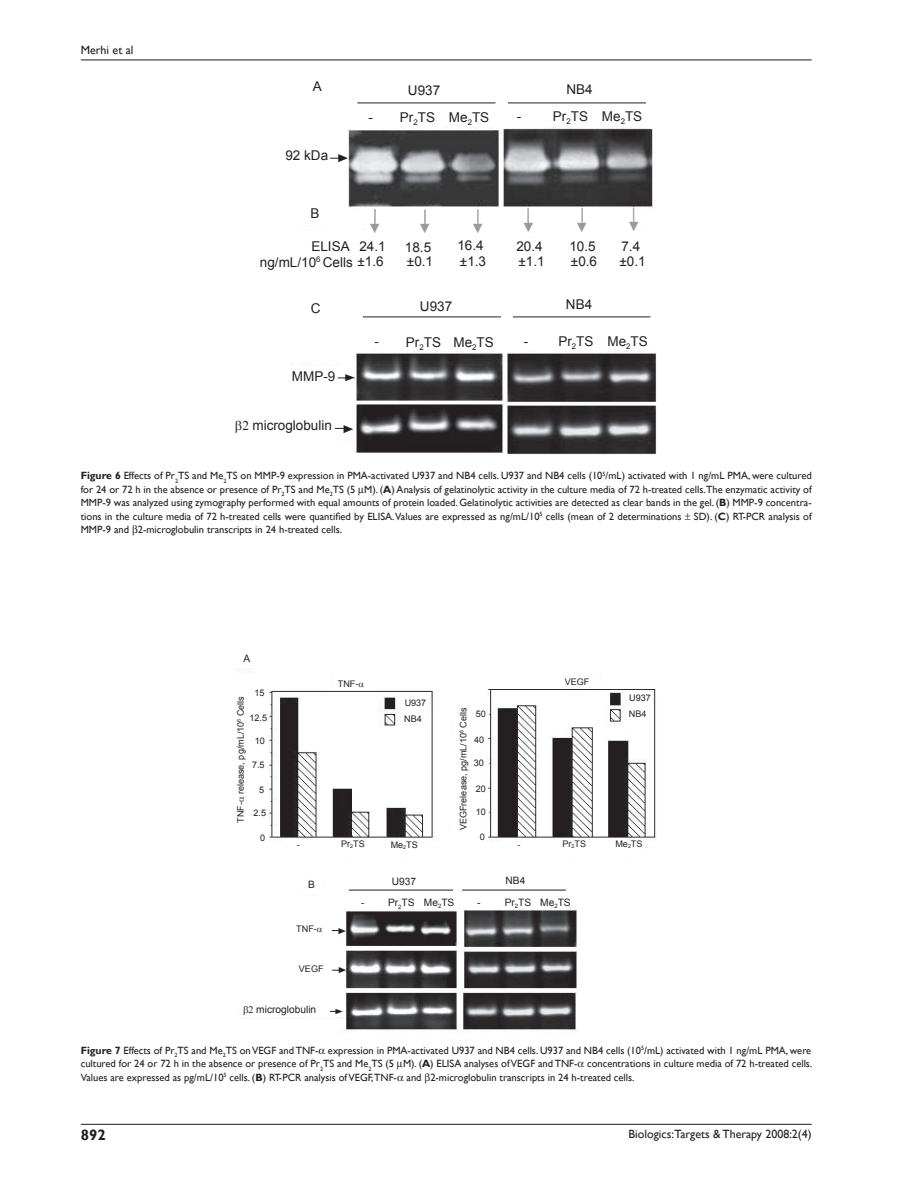
<style>
.page{position:relative;width:918px;height:1188px;background:#fff}
.page>*{position:absolute;margin:0;border:0;box-sizing:border-box;transform-origin:0 0}
.t1{font:700 15px "Gill Sans";color:#231f20}
.t2{font:13.5px/16px "Arial";color:#231f20;text-align:right}
.t3{font:13.5px "Arial";color:#989a9d}
.t4{font:12px "Gill Sans";color:#231f20}
.t5{font:11.4px "Arial";color:#231f20;scale:1.18 1}
.t6{font:10.5px/13.5px "Gill Sans";color:#231f20;text-align:justify}
.t7{font:10.2px "Arial";color:#231f20}
.t8{font:9.9px "Arial";color:#231f20;scale:1.37 1}
.t9{font:9px/15.9px "Arial";color:#231f20}
.t10{font:8.55px "Arial";color:#231f20;scale:1.18 1}
.t11{font:7.5px "Arial";color:#231f20;scale:1.37 1}
.s1{font-weight:700}
</style>
<div class="page">
<hr style="left:81px;top:1124px;width:731px;height:1px;background:#231f20">
<hr style="left:81px;top:60px;width:731px;height:1px;background:#231f20">
<img style="left:308px;top:126px;width:349px;height:329px">
<div style="left:273px;top:137px;width:74px;height:89px;background:#fff"></div>
<div style="left:368px;top:207px;width:276px;height:28px;background:#fff"></div>
<div style="left:300px;top:290px;width:359px;height:60px;background:#fff"></div>
<div style="left:234px;top:366px;width:120px;height:70px;background:#fff"></div>
<div style="left:251px;top:238px;width:402px;height:35px;background:#fff"></div>
<hr style="left:357px;top:103px;width:138px;height:1px;background:#231f20">
<hr style="left:508px;top:103px;width:138px;height:1px;background:#231f20">
<svg style="left:374px;top:209px;width:2px;height:15px"></svg>
<svg style="left:424px;top:210px;width:2px;height:14px"></svg>
<svg style="left:477px;top:209px;width:2px;height:15px"></svg>
<svg style="left:527px;top:209px;width:2px;height:14px"></svg>
<svg style="left:581px;top:208px;width:2px;height:15px"></svg>
<svg style="left:633px;top:208px;width:1px;height:15px"></svg>
<hr style="left:363px;top:317px;width:138px;height:1px;background:#231f20">
<hr style="left:513px;top:317px;width:137px;height:1px;background:#231f20">
<img style="left:239px;top:668px;width:417px;height:362px">
<div style="left:333px;top:674px;width:41px;height:16px;background:#fff"></div>
<div style="left:559px;top:671px;width:40px;height:16px;background:#fff"></div>
<div style="left:296px;top:874px;width:26px;height:20px;background:#fff"></div>
<div style="left:236px;top:682px;width:32px;height:165px;background:#fff"></div>
<div style="left:453px;top:687px;width:34px;height:163px;background:#fff"></div>
<div style="left:289px;top:839px;width:139px;height:18px;background:#fff"></div>
<div style="left:506px;top:840px;width:139px;height:17px;background:#fff"></div>
<div style="left:346px;top:873px;width:227px;height:36px;background:#fff"></div>
<div style="left:240px;top:905px;width:104px;height:112px;background:#fff"></div>
<div style="left:401px;top:696px;width:27px;height:26px;background:#fff"></div>
<div style="left:627px;top:691px;width:26px;height:29px;background:#fff"></div>
<hr style="left:349px;top:890px;width:104px;height:1px;background:#231f20">
<hr style="left:462px;top:890px;width:104px;height:1px;background:#231f20">
<p class="t4" style="left:81px;top:43px;width:54px">Merhi et al</p>
<p class="t2" style="left:313px;top:78px;width:11px">A</p>
<p class="t2" style="left:285px;top:148px;width:44px">92 kDa</p>
<p class="t5" style="left:336px;top:152px;width:13px">►</p>
<p class="t2" style="left:310px;top:206px;width:11px">B</p>
<p class="t2" style="left:408px;top:82px;width:34px">U937</p>
<p class="t2" style="left:566px;top:81px;width:28px">NB4</p>
<p class="t2" style="left:368px;top:109px;width:122px">- Pr<sub>2</sub>TS Me<sub>2</sub>TS</p>
<p class="t2" style="left:517px;top:109px;width:6px">-</p>
<p class="t2" style="left:553px;top:108px;width:91px">Pr<sub>2</sub>TS Me<sub>2</sub>TS</p>
<p class="t3" style="left:368px;top:220px;width:15px">▼</p>
<p class="t3" style="left:418px;top:221px;width:15px">▼</p>
<p class="t3" style="left:471px;top:221px;width:15px">▼</p>
<p class="t3" style="left:522px;top:220px;width:15px">▼</p>
<p class="t3" style="left:575px;top:219px;width:15px">▼</p>
<p class="t3" style="left:627px;top:219px;width:15px">▼</p>
<p class="t2" style="left:311px;top:239px;width:40px">ELISA</p>
<p class="t2" style="left:405px;top:240px;width:28px">18.5</p>
<p class="t2" style="left:457px;top:238px;width:28px">16.4</p>
<p class="t2" style="left:516px;top:238px;width:28px">20.4</p>
<p class="t2" style="left:569px;top:239px;width:28px">10.5</p>
<p class="t2" style="left:621px;top:238px;width:20px">7.4</p>
<p class="t2" style="left:260px;top:238px;width:127px">24.1<br>ng/mL/10<sup>6</sup> Cells ±1.6</p>
<p class="t2" style="left:407px;top:253px;width:28px">±0.1</p>
<p class="t2" style="left:460px;top:253px;width:28px">±1.3</p>
<p class="t2" style="left:518px;top:253px;width:28px">±1.1</p>
<p class="t2" style="left:571px;top:253px;width:28px">±0.6</p>
<p class="t2" style="left:619px;top:254px;width:28px">±0.1</p>
<p class="t2" style="left:311px;top:300px;width:11px">C</p>
<p class="t2" style="left:292px;top:368px;width:45px">MMP-9</p>
<p class="t2" style="left:252px;top:418px;width:81px">microglobulin</p>
<p class="t8" style="left:343px;top:372px;width:11px">►</p>
<p class="t5" style="left:342px;top:422px;width:13px">►</p>
<p class="t2" style="left:420px;top:299px;width:34px">U937</p>
<p class="t2" style="left:566px;top:297px;width:28px">NB4</p>
<p class="t2" style="left:406px;top:334px;width:89px">Pr<sub>2</sub>TS Me<sub>2</sub>TS</p>
<p class="t2" style="left:558px;top:333px;width:91px">Pr<sub>2</sub>TS Me<sub>2</sub>TS</p>
<p class="t2" style="left:374px;top:334px;width:6px">-</p>
<p class="t2" style="left:524px;top:334px;width:6px">-</p>
<p class="t6" style="left:81px;top:469px;width:732px"><span class="s1">Figure 6</span> Effects of Pr<sub>2</sub>TS and Me<sub>2</sub>TS on MMP-9 expression in PMA-activated U937 and NB4 cells. U937 and NB4 cells (10<sup>5</sup>/mL) activated with 1 ng/mL PMA, were cultured for 24 or 72 h in the absence or presence of Pr<sub>2</sub>TS and Me<sub>2</sub>TS (5 M). (<span class="s1">A</span>) Analysis of gelatinolytic activity in the culture media of 72 h-treated cells.The enzymatic activity of MMP-9 was analyzed using zymography performed with equal amounts of protein loaded. Gelatinolytic activities are detected as clear bands in the gel. (<span class="s1">B</span>) MMP-9 concentra&shy;tions in the culture media of 72 h-treated cells were quantified by ELISA. Values are expressed as ng/mL/10<sup>5</sup> cells (mean of 2 determinations SD). (<span class="s1">C</span>) RT-PCR analysis of MMP-9 and 2-microglobulin transcripts in 24 h-treated cells.</p>
<p class="t7" style="left:243px;top:653px;width:8px">A</p>
<p class="t9" style="left:338px;top:676px;width:22px">TNF-</p>
<p class="t9" style="left:565px;top:674px;width:26px">VEGF</p>
<p class="t9" style="left:254px;top:685px;width:12px">15</p>
<p class="t9" style="left:249px;top:709px;width:19px">12.5</p>
<p class="t9" style="left:255px;top:733px;width:12px">10</p>
<p class="t9" style="left:233px;top:823px;width:128px;rotate:-90deg">TNF- release, pg/mL/10<sup>6</sup> Cells</p>
<p class="t9" style="left:404px;top:695px;width:24px">U937<br>NB4</p>
<p class="t9" style="left:629px;top:690px;width:24px">U937<br>NB4</p>
<p class="t9" style="left:456px;top:830px;width:124px;rotate:-90deg">VEGFrelease, pg/mL/10<sup>6</sup> Cells</p>
<p class="t9" style="left:476px;top:706px;width:12px">50</p>
<p class="t9" style="left:474px;top:732px;width:12px">40</p>
<p class="t9" style="left:474px;top:754px;width:12px">30</p>
<p class="t9" style="left:476px;top:780px;width:12px">20</p>
<p class="t9" style="left:476px;top:804px;width:12px">10</p>
<p class="t9" style="left:480px;top:829px;width:7px">0</p>
<p class="t9" style="left:252px;top:757px;width:14px">7.5</p>
<p class="t9" style="left:259px;top:782px;width:7px">5</p>
<p class="t9" style="left:254px;top:805px;width:14px">2.5</p>
<p class="t9" style="left:260px;top:830px;width:7px">0</p>
<p class="t9" style="left:341px;top:836px;width:25px">Pr<sub>2</sub>TS</p>
<p class="t9" style="left:391px;top:837px;width:29px">Me<sub>2</sub>TS</p>
<p class="t9" style="left:563px;top:836px;width:25px">Pr<sub>2</sub>TS</p>
<p class="t9" style="left:615px;top:836px;width:29px">Me<sub>2</sub>TS</p>
<p class="t9" style="left:297px;top:837px;width:5px">-</p>
<p class="t9" style="left:518px;top:837px;width:5px">-</p>
<p class="t7" style="left:308px;top:879px;width:8px">B</p>
<p class="t9" style="left:296px;top:921px;width:22px">TNF-</p>
<p class="t9" style="left:299px;top:961px;width:26px">VEGF</p>
<p class="t10" style="left:337px;top:926px;width:10px">►</p>
<p class="t10" style="left:337px;top:966px;width:10px">►</p>
<p class="t7" style="left:256px;top:1004px;width:62px">microglobulin</p>
<p class="t11" style="left:334px;top:1007px;width:9px">►</p>
<p class="t7" style="left:392px;top:876px;width:26px">U937</p>
<p class="t7" style="left:506px;top:875px;width:21px">NB4</p>
<p class="t7" style="left:361px;top:897px;width:95px">- Pr<sub>2</sub>TS Me<sub>2</sub>TS</p>
<p class="t7" style="left:477px;top:896px;width:5px">-</p>
<p class="t7" style="left:505px;top:897px;width:68px">Pr<sub>2</sub>TS Me<sub>2</sub>TS</p>
<p class="t6" style="left:81px;top:1044px;width:733px"><span class="s1">Figure 7</span> Effects of Pr<sub>2</sub>TS and Me<sub>2</sub>TS on VEGF and TNF- expression in PMA-activated U937 and NB4 cells. U937 and NB4 cells (10<sup>5</sup>/mL) activated with 1 ng/mL PMA, were cultured for 24 or 72 h in the absence or presence of Pr<sub>2</sub>TS and Me<sub>2</sub>TS (5 M). (<span class="s1">A</span>) ELISA analyses of VEGF and TNF- concentrations in culture media of 72 h-treated cells.<br>Values are expressed as pg/mL/10<sup>5</sup> cells. (<span class="s1">B</span>) RT-PCR analysis of VEGF,TNF- and 2-microglobulin transcripts in 24 h-treated cells.</p>
<h1 class="t1" style="left:81px;top:1126px;width:26px">892</h1>
<p class="t4" style="left:628px;top:1126px;width:185px">Biologics:Targets &amp; Therapy 2008:2(4)</p>
</div>
